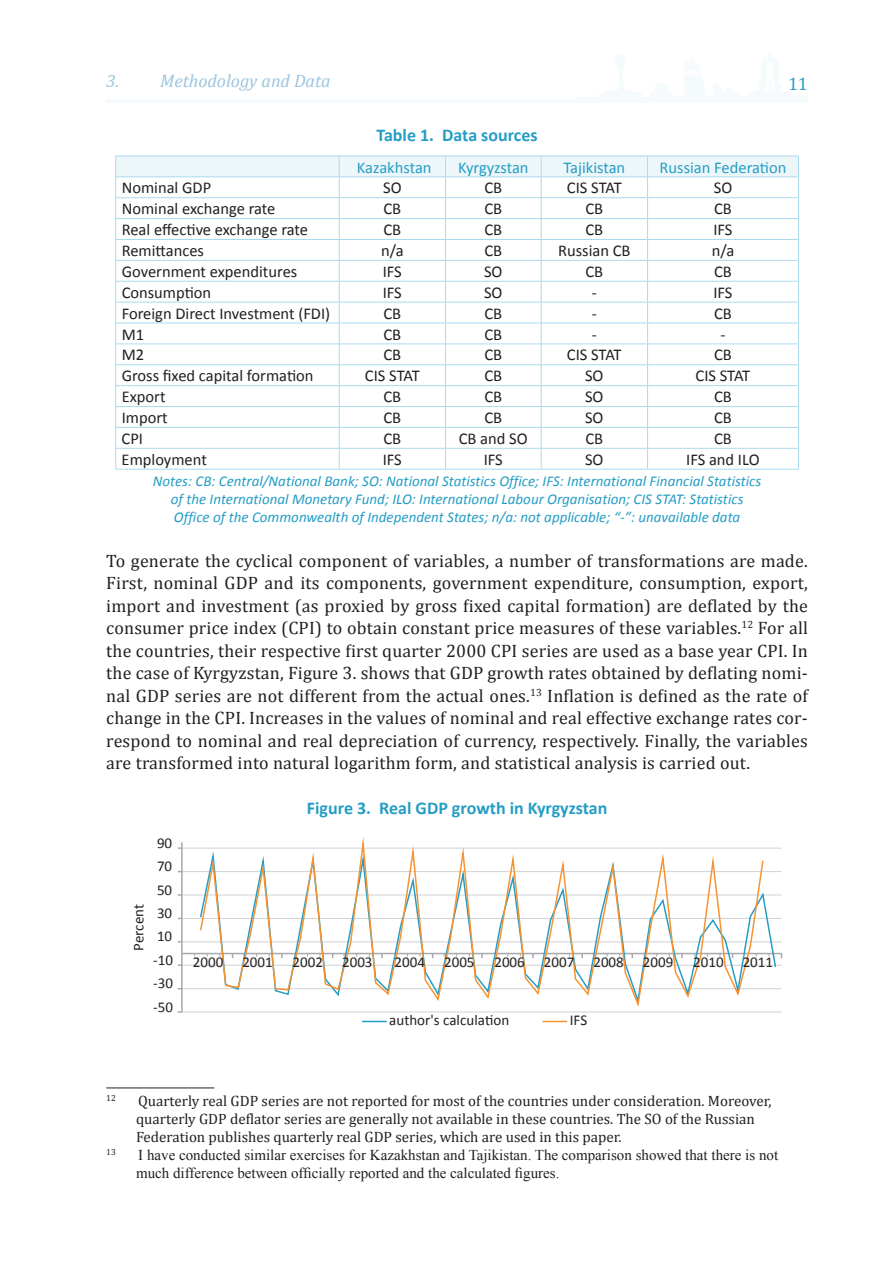
<style>
.page{position:relative;width:893px;height:1263px;background:#fff}
.page>*{position:absolute;margin:0;border:0;box-sizing:border-box;transform-origin:0 0}
.t1{font:18px/22.5px "Cambria";letter-spacing:.01em;color:#231f20;text-align:justify}
.t2{font:700 18px "Calibri";color:#259dc5}
.t3{font:italic 18px "Cambria";color:#9bc5df}
.t4{font:18px "Cambria";color:#259dc5}
.t5{font:16.5px "Calibri";color:#231f20}
.t6{font:16.5px "Calibri";color:#259dc5}
.t7{font:italic 15px/18px "Calibri";color:#259dc5;text-align:center}
.t8{font:15px/18px "Cambria";color:#231f20}
.t9{font:15px/18px "Times New Roman";color:#231f20}
.t10{font:15px "Calibri";color:#231f20}
.t11{font:8.7px "Cambria";color:#231f20}
</style>
<div class="page">
<hr style="left:106px;top:99px;width:702px;height:3px;background:#f5fafc">
<hr style="left:115px;top:469px;width:224px;height:1px;background:#abdaee">
<hr style="left:339px;top:469px;width:107px;height:1px;background:#abdaee">
<hr style="left:446px;top:469px;width:95px;height:1px;background:#abdaee">
<hr style="left:541px;top:469px;width:107px;height:1px;background:#abdaee">
<hr style="left:648px;top:469px;width:151px;height:1px;background:#abdaee">
<svg style="left:115px;top:156px;width:684px;height:313px"></svg>
<hr style="left:115px;top:176px;width:224px;height:1px;background:#abdaee">
<hr style="left:339px;top:176px;width:107px;height:1px;background:#abdaee">
<hr style="left:446px;top:176px;width:95px;height:1px;background:#abdaee">
<hr style="left:541px;top:176px;width:107px;height:1px;background:#abdaee">
<hr style="left:648px;top:176px;width:151px;height:1px;background:#abdaee">
<hr style="left:182px;top:988px;width:600px;height:1px;background:#d1d2d4">
<hr style="left:182px;top:1011px;width:600px;height:1px;background:#d1d2d4">
<hr style="left:182px;top:965px;width:600px;height:1px;background:#d1d2d4">
<hr style="left:182px;top:941px;width:600px;height:1px;background:#d1d2d4">
<hr style="left:182px;top:918px;width:600px;height:1px;background:#d1d2d4">
<hr style="left:182px;top:895px;width:600px;height:1px;background:#d1d2d4">
<hr style="left:182px;top:871px;width:600px;height:1px;background:#d1d2d4">
<hr style="left:182px;top:848px;width:600px;height:1px;background:#d1d2d4">
<hr style="left:181px;top:842px;width:2px;height:170px;background:#a8a9ad">
<hr style="left:182px;top:953px;width:600px;height:1px;background:#a8a9ad">
<svg style="left:199px;top:837px;width:565px;height:170px"></svg>
<svg style="left:362px;top:1021px;width:25px;height:1px"></svg>
<svg style="left:542px;top:1021px;width:25px;height:1px"></svg>
<hr style="left:106px;top:1087px;width:108px;height:1px;background:#231f20">
<p class="t3" style="left:106px;top:68px;width:226px">3. Methodology and Data</p>
<p class="t4" style="left:788px;top:73px;width:21px">11</p>
<p class="t2" style="left:376px;top:124px;width:163px">Table 1. Data sources</p>
<p class="t6" style="left:357px;top:157px;width:76px">Kazakhstan</p>
<p class="t6" style="left:458px;top:157px;width:72px">Kyrgyzstan</p>
<p class="t6" style="left:563px;top:157px;width:63px">Tajikistan</p>
<p class="t6" style="left:660px;top:157px;width:128px">Russian Federation</p>
<p class="t5" style="left:122px;top:178px;width:91px">Nominal GDP</p>
<p class="t5" style="left:383px;top:178px;width:20px">SO</p>
<p class="t5" style="left:484px;top:178px;width:19px">CB</p>
<p class="t5" style="left:567px;top:178px;width:56px">CIS STAT</p>
<p class="t5" style="left:714px;top:178px;width:20px">SO</p>
<p class="t5" style="left:122px;top:198px;width:155px">Nominal exchange rate</p>
<p class="t5" style="left:383px;top:198px;width:19px">CB</p>
<p class="t5" style="left:484px;top:198px;width:19px">CB</p>
<p class="t5" style="left:585px;top:198px;width:19px">CB</p>
<p class="t5" style="left:714px;top:198px;width:19px">CB</p>
<p class="t5" style="left:122px;top:219px;width:188px">Real effective exchange rate</p>
<p class="t5" style="left:383px;top:219px;width:19px">CB</p>
<p class="t5" style="left:484px;top:219px;width:19px">CB</p>
<p class="t5" style="left:585px;top:219px;width:19px">CB</p>
<p class="t5" style="left:713px;top:219px;width:21px">IFS</p>
<p class="t5" style="left:122px;top:240px;width:84px">Remittances</p>
<p class="t5" style="left:381px;top:240px;width:24px">n/a</p>
<p class="t5" style="left:484px;top:240px;width:19px">CB</p>
<p class="t5" style="left:558px;top:240px;width:74px">Russian CB</p>
<p class="t5" style="left:712px;top:240px;width:24px">n/a</p>
<p class="t5" style="left:122px;top:261px;width:177px">Government expenditures</p>
<p class="t5" style="left:383px;top:261px;width:21px">IFS</p>
<p class="t5" style="left:484px;top:261px;width:20px">SO</p>
<p class="t5" style="left:585px;top:261px;width:19px">CB</p>
<p class="t5" style="left:714px;top:261px;width:19px">CB</p>
<p class="t5" style="left:122px;top:282px;width:91px">Consumption</p>
<p class="t5" style="left:383px;top:282px;width:21px">IFS</p>
<p class="t5" style="left:484px;top:282px;width:20px">SO</p>
<p class="t5" style="left:592px;top:282px;width:7px">-</p>
<p class="t5" style="left:713px;top:282px;width:21px">IFS</p>
<p class="t5" style="left:122px;top:303px;width:210px">Foreign Direct Investment (FDI)</p>
<p class="t5" style="left:383px;top:303px;width:19px">CB</p>
<p class="t5" style="left:484px;top:303px;width:19px">CB</p>
<p class="t5" style="left:592px;top:303px;width:7px">-</p>
<p class="t5" style="left:714px;top:303px;width:19px">CB</p>
<p class="t5" style="left:122px;top:324px;width:24px">M1</p>
<p class="t5" style="left:383px;top:324px;width:19px">CB</p>
<p class="t5" style="left:484px;top:324px;width:19px">CB</p>
<p class="t5" style="left:592px;top:324px;width:7px">-</p>
<p class="t5" style="left:720px;top:324px;width:7px">-</p>
<p class="t5" style="left:122px;top:345px;width:24px">M2</p>
<p class="t5" style="left:383px;top:345px;width:19px">CB</p>
<p class="t5" style="left:484px;top:345px;width:19px">CB</p>
<p class="t5" style="left:567px;top:345px;width:56px">CIS STAT</p>
<p class="t5" style="left:714px;top:345px;width:19px">CB</p>
<p class="t5" style="left:122px;top:365px;width:193px">Gross fixed capital formation</p>
<p class="t5" style="left:365px;top:365px;width:56px">CIS STAT</p>
<p class="t5" style="left:484px;top:365px;width:19px">CB</p>
<p class="t5" style="left:585px;top:365px;width:20px">SO</p>
<p class="t5" style="left:696px;top:365px;width:56px">CIS STAT</p>
<p class="t5" style="left:122px;top:386px;width:45px">Export</p>
<p class="t5" style="left:383px;top:386px;width:19px">CB</p>
<p class="t5" style="left:484px;top:386px;width:19px">CB</p>
<p class="t5" style="left:585px;top:386px;width:20px">SO</p>
<p class="t5" style="left:714px;top:386px;width:19px">CB</p>
<p class="t5" style="left:122px;top:407px;width:47px">Import</p>
<p class="t5" style="left:383px;top:407px;width:19px">CB</p>
<p class="t5" style="left:484px;top:407px;width:19px">CB</p>
<p class="t5" style="left:585px;top:407px;width:20px">SO</p>
<p class="t5" style="left:714px;top:407px;width:19px">CB</p>
<p class="t5" style="left:122px;top:428px;width:23px">CPI</p>
<p class="t5" style="left:383px;top:428px;width:19px">CB</p>
<p class="t5" style="left:459px;top:428px;width:70px">CB and SO</p>
<p class="t5" style="left:585px;top:428px;width:19px">CB</p>
<p class="t5" style="left:714px;top:428px;width:19px">CB</p>
<p class="t5" style="left:122px;top:449px;width:87px">Employment</p>
<p class="t5" style="left:383px;top:449px;width:21px">IFS</p>
<p class="t5" style="left:484px;top:449px;width:21px">IFS</p>
<p class="t5" style="left:585px;top:449px;width:20px">SO</p>
<p class="t5" style="left:686px;top:449px;width:75px">IFS and ILO</p>
<p class="t7" style="left:153px;top:471px;width:610px">Notes: CB: Central/National Bank; SO: National Statistics Office; IFS: International Financial Statistics of the International Monetary Fund; ILO: International Labour Organisation; CIS STAT: Statistics<br>Office of the Commonwealth of Independent States; n/a: not applicable; “-”: unavailable data</p>
<p class="t1" style="left:106px;top:549px;width:703px">To generate the cyclical component of variables, a number of transformations are made.<br>First, nominal GDP and its components, government expenditure, consumption, export, import and investment (as proxied by gross fixed capital formation) are deflated by the consumer price index (CPI) to obtain constant price measures of these variables.<sup>12</sup> For all the countries, their respective first quarter 2000 CPI series are used as a base year CPI. In the case of Kyrgyzstan, Figure 3. shows that GDP growth rates obtained by deflating nomi&shy;nal GDP series are not different from the actual ones.<sup>13</sup> Inflation is defined as the rate of change in the CPI. Increases in the values of nominal and real effective exchange rates cor&shy;respond to nominal and real depreciation of currency, respectively. Finally, the variables are transformed into natural logarithm form, and statistical analysis is carried out.</p>
<p class="t2" style="left:307px;top:797px;width:302px">Figure 3. Real GDP growth in Kyrgyzstan</p>
<p class="t10" style="left:157px;top:833px;width:17px">90</p>
<p class="t10" style="left:157px;top:857px;width:17px">70</p>
<p class="t10" style="left:129px;top:951px;width:49px;rotate:-90deg">Percent</p>
<p class="t10" style="left:157px;top:880px;width:17px">50</p>
<p class="t10" style="left:157px;top:903px;width:17px">30</p>
<p class="t10" style="left:157px;top:927px;width:17px">10</p>
<p class="t10" style="left:153px;top:950px;width:21px">-10</p>
<p class="t10" style="left:193px;top:953px;width:32px">2000</p>
<p class="t10" style="left:242px;top:953px;width:32px">2001</p>
<p class="t10" style="left:293px;top:953px;width:32px">2002</p>
<p class="t10" style="left:342px;top:953px;width:32px">2003</p>
<p class="t10" style="left:395px;top:953px;width:32px">2004</p>
<p class="t10" style="left:444px;top:953px;width:32px">2005</p>
<p class="t10" style="left:494px;top:953px;width:32px">2006</p>
<p class="t10" style="left:544px;top:953px;width:32px">2007</p>
<p class="t10" style="left:593px;top:953px;width:32px">2008</p>
<p class="t10" style="left:643px;top:953px;width:32px">2009</p>
<p class="t10" style="left:693px;top:953px;width:32px">2010</p>
<p class="t10" style="left:743px;top:953px;width:32px">2011</p>
<p class="t10" style="left:153px;top:974px;width:21px">-30</p>
<p class="t10" style="left:153px;top:997px;width:21px">-50</p>
<p class="t10" style="left:389px;top:1011px;width:122px">author's calculation</p>
<p class="t10" style="left:570px;top:1011px;width:19px">IFS</p>
<p class="t11" style="left:106px;top:1093px;width:11px">12</p>
<p class="t8" style="left:136px;top:1092px;width:637px">Quarterly real GDP series are not reported for most of the countries under consideration. Moreover, quarterly GDP deflator series are generally not available in these countries. The SO of the Russian<br>Federation publishes quarterly real GDP series, which are used in this paper.</p>
<p class="t11" style="left:106px;top:1147px;width:11px">13</p>
<p class="t9" style="left:136px;top:1146px;width:644px">I have conducted similar exercises for Kazakhstan and Tajikistan. The comparison showed that there is not much difference between officially reported and the calculated figures.</p>
</div>
